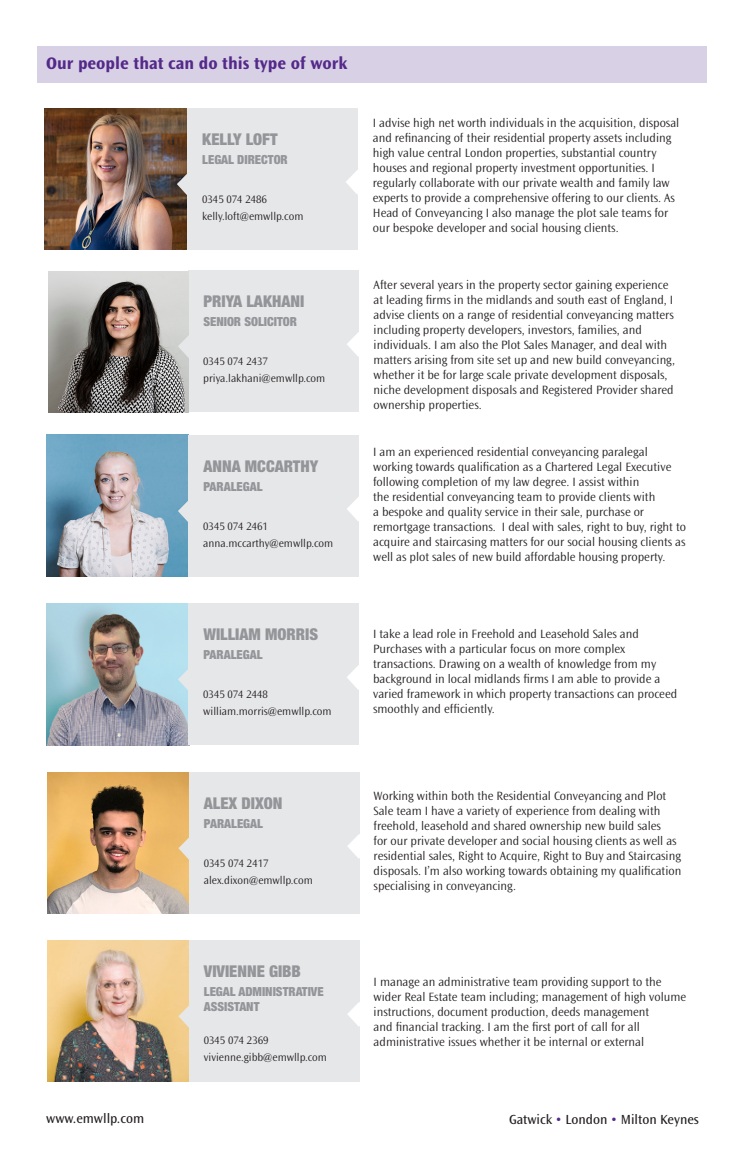
<style>
.page{position:relative;width:745px;height:1159px;background:#fff}
.page>*{position:absolute;margin:0;border:0;box-sizing:border-box;transform-origin:0 0}
.t1{font:700 17.5px "Ocean Sans Std";color:#542989}
.t2{font:900 condensed 16.25px "Helvetica Neue";color:#939598}
.t3{font:13.75px "Ocean Sans Std";color:#231f20}
.t4{font:300 12.5px/15px "Ocean Sans Std";color:#231f20}
.t5{font:900 condensed 12.5px/15px "Helvetica Neue";color:#939598}
.t6{font:300 11.25px "Ocean Sans Std";color:#231f20}
.s1{color:#542989}
</style>
<div class="page">
<div style="left:38px;top:46px;width:668px;height:36px;background:#d8d1e6"></div>
<div style="left:187px;top:108px;width:170px;height:142px;background:#e6e7e9"></div>
<svg style="left:346px;top:171px;width:12px;height:24px"></svg>
<img style="left:45px;top:108px;width:141px;height:142px">
<svg style="left:177px;top:172px;width:10px;height:25px"></svg>
<img style="left:47px;top:603px;width:141px;height:142px">
<img style="left:47px;top:435px;width:141px;height:142px">
<div style="left:188px;top:435px;width:170px;height:142px;background:#e6e7e9"></div>
<svg style="left:178px;top:499px;width:10px;height:25px"></svg>
<svg style="left:347px;top:496px;width:12px;height:25px"></svg>
<div style="left:188px;top:603px;width:170px;height:142px;background:#e6e7e9"></div>
<svg style="left:178px;top:667px;width:10px;height:25px"></svg>
<svg style="left:347px;top:666px;width:11px;height:23px"></svg>
<img style="left:47px;top:772px;width:142px;height:142px">
<div style="left:189px;top:772px;width:170px;height:142px;background:#e6e7e9"></div>
<svg style="left:178px;top:836px;width:11px;height:25px"></svg>
<svg style="left:347px;top:834px;width:13px;height:25px"></svg>
<img style="left:47px;top:940px;width:142px;height:142px">
<div style="left:189px;top:940px;width:170px;height:142px;background:#e6e7e9"></div>
<svg style="left:178px;top:1004px;width:11px;height:25px"></svg>
<svg style="left:347px;top:1001px;width:13px;height:26px"></svg>
<div style="left:188px;top:270px;width:170px;height:142px;background:#e6e7e9"></div>
<svg style="left:347px;top:333px;width:12px;height:24px"></svg>
<img style="left:49px;top:271px;width:140px;height:141px">
<svg style="left:178px;top:334px;width:11px;height:25px"></svg>
<p class="t1" style="left:46px;top:54px;width:302px">Our people that can do this type of work</p>
<p class="t2" style="left:202px;top:126px;width:77px">KELLY LOFT</p>
<p class="t5" style="left:202px;top:151px;width:87px">LEGAL DIRECTOR</p>
<p class="t6" style="left:202px;top:193px;width:66px">0345 074 2486</p>
<p class="t6" style="left:202px;top:210px;width:103px">kelly.loft@emwllp.com</p>
<p class="t2" style="left:203px;top:288px;width:102px">PRIYA LAKHANI</p>
<p class="t5" style="left:203px;top:313px;width:95px">SENIOR SOLICITOR</p>
<p class="t6" style="left:203px;top:355px;width:66px">0345 074 2437</p>
<p class="t6" style="left:203px;top:372px;width:123px">priya.lakhani@emwllp.com</p>
<p class="t2" style="left:203px;top:453px;width:116px">ANNA MCCARTHY</p>
<p class="t5" style="left:203px;top:478px;width:61px">PARALEGAL</p>
<p class="t6" style="left:203px;top:520px;width:66px">0345 074 2461</p>
<p class="t6" style="left:203px;top:537px;width:131px">anna.mccarthy@emwllp.com</p>
<p class="t4" style="left:372px;top:115px;width:308px">I advise high net worth individuals in the acquisition, disposal and refinancing of their residential property assets including high value central London properties, substantial country houses and regional property investment opportunities. I regularly collaborate with our private wealth and family law experts to provide a comprehensive offering to our clients. As Head of Conveyancing I also manage the plot sale teams for our bespoke developer and social housing clients.</p>
<p class="t4" style="left:373px;top:278px;width:303px">After several years in the property sector gaining experience at leading firms in the midlands and south east of England, I advise clients on a range of residential conveyancing matters including property developers, investors, families, and individuals. I am also the Plot Sales Manager, and deal with matters arising from site set up and new build conveyancing, whether it be for large scale private development disposals, niche development disposals and Registered Provider shared ownership properties.</p>
<p class="t4" style="left:373px;top:444px;width:314px">I am an experienced residential conveyancing paralegal working towards qualification as a Chartered Legal Executive following completion of my law degree. I assist within<br>the residential conveyancing team to provide clients with<br>a bespoke and quality service in their sale, purchase or remortgage transactions. I deal with sales, right to buy, right to acquire and staircasing matters for our social housing clients as well as plot sales of new build affordable housing property.</p>
<p class="t2" style="left:203px;top:621px;width:116px">WILLIAM MORRIS</p>
<p class="t5" style="left:203px;top:646px;width:61px">PARALEGAL</p>
<p class="t6" style="left:203px;top:688px;width:66px">0345 074 2448</p>
<p class="t6" style="left:203px;top:705px;width:130px">william.morris@emwllp.com</p>
<p class="t4" style="left:373px;top:627px;width:305px">I take a lead role in Freehold and Leasehold Sales and Purchases with a particular focus on more complex transactions. Drawing on a wealth of knowledge from my background in local midlands firms I am able to provide a varied framework in which property transactions can proceed smoothly and efficiently.</p>
<p class="t2" style="left:204px;top:790px;width:80px">ALEX DIXON</p>
<p class="t5" style="left:204px;top:815px;width:61px">PARALEGAL</p>
<p class="t6" style="left:204px;top:857px;width:66px">0345 074 2417</p>
<p class="t6" style="left:204px;top:874px;width:110px">alex.dixon@emwllp.com</p>
<p class="t2" style="left:204px;top:958px;width:98px">VIVIENNE GIBB</p>
<p class="t5" style="left:204px;top:983px;width:121px">LEGAL ADMINISTRATIVE<br>ASSISTANT</p>
<p class="t6" style="left:204px;top:1034px;width:66px">0345 074 2369</p>
<p class="t6" style="left:204px;top:1051px;width:125px">vivienne.gibb@emwllp.com</p>
<p class="t4" style="left:373px;top:789px;width:309px">Working within both the Residential Conveyancing and Plot Sale team I have a variety of experience from dealing with freehold, leasehold and shared ownership new build sales<br>for our private developer and social housing clients as well as residential sales, Right to Acquire, Right to Buy and Staircasing disposals. I’m also working towards obtaining my qualification specialising in conveyancing.</p>
<p class="t4" style="left:373px;top:974px;width:314px">I manage an administrative team providing support to the wider Real Estate team including; management of high volume instructions, document production, deeds management<br>and financial tracking. I am the first port of call for all administrative issues whether it be internal or external</p>
<p class="t3" style="left:46px;top:1110px;width:99px">www.emwllp.com</p>
<p class="t3" style="left:509px;top:1112px;width:191px">Gatwick <span class="s1">•</span> London <span class="s1">•</span> Milton Keynes</p>
</div>
